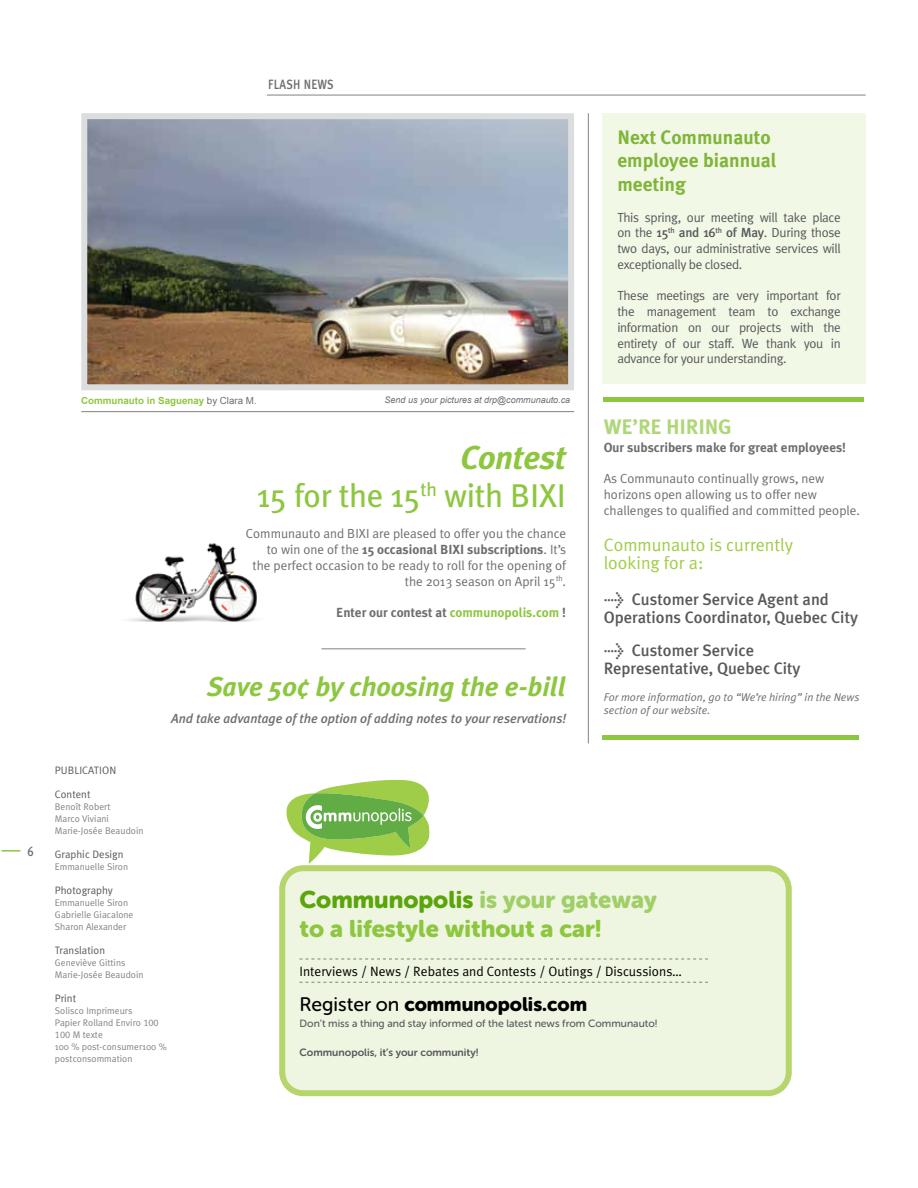
<style>
.page{position:relative;width:918px;height:1188px;background:#fff}
.page>*{position:absolute;margin:0;border:0;box-sizing:border-box;transform-origin:0 0}
.t1{font:33px/37.5px "Meta Plus";letter-spacing:-.01em;color:#8dc63f;text-align:right}
.t2{font:italic 700 27px "Meta Plus";color:#8dc63f}
.t3{font:24px/28.8px "Museo Sans Rounded 900";color:#8dc63f}
.t4{font:700 21px "Meta Plus";letter-spacing:-.01em;color:#afd779}
.t5{font:700 19.5px/23.2px "Meta Plus";color:#80b539}
.t6{font:19.5px "Museo Sans Rounded 900";color:#000}
.t7{font:18px/18px "Meta Plus Normal";color:#a0cd47}
.t8{font:500 16.5px/18px "Meta Plus";color:#58595b}
.t9{font:13.5px "Meta Plus Normal";color:#000}
.t10{font:13.5px "Meta Plus Medium Caps";letter-spacing:.02em;color:#6d6e71;scale:.85 1}
.t11{font:13.2px/15.8px "Meta Plus Normal";letter-spacing:-.025em;color:#58595b;text-align:justify}
.t12{font:13.2px/15.8px "Meta Plus Normal";color:#6d6e71}
.t13{font:700 13.2px "Meta Plus";color:#6d6e71}
.t14{font:italic 500 13.2px "Meta Plus";color:#6d6e71}
.t15{font:italic 11.25px/13.5px "Meta Plus Normal";color:#6d6e71}
.t16{font:10.8px "Meta Plus Normal";color:#58595b}
.t17{font:10.5px "Museo Sans Rounded 500";color:#58595b}
.t18{font:10.5px "Museo Sans Rounded 700";color:#58595b}
.t19{font:700 9.75px "Arial";color:#8dc63f}
.t20{font:9.6px/12px "Meta Plus Normal";color:#808285}
.t21{font:italic 9px "Arial";color:#6d6e71}
.s1{font-weight:400;color:#6d6e71}
.s2{font-weight:700;font-style:italic}
.s3{font-family:"Meta Plus Normal";font-weight:400}
.s4{color:#8dc63f}
.s5{font-family:"Meta Plus";font-weight:500}
.s6{font-family:"Meta Plus Normal Caps"}
.s7{color:#5aa509}
.s8{color:#a0cf67}
.s9{font-family:"Museo Sans Rounded 500"}
</style>
<div class="page">
<img style="left:128px;top:543px;width:129px;height:79px">
<div style="left:602px;top:113px;width:264px;height:271px;background:#f2f8e6"></div>
<svg style="left:286px;top:780px;width:144px;height:84px"></svg>
<div style="left:286px;top:872px;width:499px;height:217px;background:#eef5e0"></div>
<hr style="left:267px;top:95px;width:599px;height:1px;background:#808285">
<hr style="left:588px;top:113px;width:1px;height:630px;background:#808285">
<svg style="left:2px;top:850px;width:18px;height:2px"></svg>
<svg style="left:300px;top:959px;width:408px;height:1px"></svg>
<svg style="left:300px;top:982px;width:408px;height:1px"></svg>
<div style="left:279px;top:865px;width:513px;height:231px;border:6px solid #b6d66d;border-radius:21px"></div>
<hr style="left:604px;top:397px;width:260px;height:4px;background:#8dc63f">
<div style="left:602px;top:735px;width:257px;height:5px;background:#8dc63f"></div>
<img style="left:88px;top:120px;width:479px;height:263px">
<hr style="left:81px;top:411px;width:493px;height:1px;background:#808285">
<div style="left:81px;top:113px;width:493px;height:277px;border:6px solid #dcddde"></div>
<hr style="left:321px;top:649px;width:205px;height:1px;background:#808285">
<p class="t10" style="left:27px;top:843px;width:9px">6</p>
<p class="t10" style="left:268px;top:76px;width:79px">FLASH NEWS</p>
<p class="t19" style="left:81px;top:394px;width:177px">Communauto in Saguenay <span class="s1">by Clara M.</span></p>
<p class="t21" style="left:385px;top:394px;width:187px">Send us your pictures at drp@communauto.ca</p>
<h1 class="t1" style="left:257px;top:439px;width:311px"><span class="s2">Contest<br></span>15 for the 15<sup>th</sup> with BIXI</h1>
<p class="t12" style="left:246px;top:526px;width:322px">Communauto and BIXI are pleased to offer you the chance</p>
<p class="t13" style="left:267px;top:542px;width:301px"><span class="s3">to win one of the</span> 15 occasional BIXI subscriptions<span class="s3">. It’s</span></p>
<p class="t12" style="left:253px;top:557px;width:315px;text-align:right">the perfect occasion to be ready to roll for the opening of the 2013 season on April 15<sup>th</sup>.</p>
<p class="t13" style="left:336px;top:605px;width:231px">Enter our contest at <span class="s4">communopolis.com</span> !</p>
<h2 class="t2" style="left:207px;top:671px;width:361px">Save 50¢ by choosing the e-bill</h2>
<p class="t14" style="left:171px;top:710px;width:397px">And take advantage of the option of adding notes to your reservations!</p>
<h3 class="t5" style="left:617px;top:126px;width:161px">Next Communauto employee biannual meeting</h3>
<p class="t11" style="left:617px;top:209px;width:225px">This spring, our meeting will take place on the <span class="s5">15</span><sup>th</sup> <span class="s5">and 16</span><sup>th</sup> <span class="s5">of May</span>. During those two days, our administrative services will exceptionally be closed.</p>
<p class="t11" style="left:617px;top:288px;width:225px">These meetings are very important for the management team to exchange information on our projects with the entirety of our staff. We thank you in advance for your understanding.</p>
<h3 class="t4" style="left:604px;top:415px;width:130px">WE’RE HIRING</h3>
<p class="t13" style="left:604px;top:440px;width:244px">Our subscribers make for great employees!</p>
<p class="t12" style="left:604px;top:470px;width:258px">As Communauto continually grows, new horizons open allowing us to offer new challenges to qualified and committed people.</p>
<h3 class="t7" style="left:604px;top:535px;width:191px">Communauto is currently looking for a:</h3>
<p class="t8" style="left:604px;top:590px;width:256px">&gt; Customer Service Agent and<br>Operations Coordinator, Quebec City</p>
<p class="t8" style="left:604px;top:641px;width:198px">&gt; Customer Service<br>Representative, Quebec City</p>
<p class="t15" style="left:604px;top:690px;width:257px">For more information, go to “We’re hiring” in the News section of our website.</p>
<p class="t16" style="left:55px;top:764px;width:63px">PUBLICATION</p>
<p class="t16" style="left:55px;top:788px;width:37px">Content</p>
<p class="t20" style="left:55px;top:800px;width:90px">Benoît Robert<br>Marco Viviani<br>Marie-Josée Beaudoin</p>
<p class="t16" style="left:55px;top:848px;width:70px">Graphic Design</p>
<p class="t20" style="left:55px;top:860px;width:75px">Emmanuelle Siron</p>
<p class="t16" style="left:55px;top:884px;width:60px">Photography</p>
<p class="t20" style="left:55px;top:896px;width:80px">Emmanuelle Siron<br>Gabrielle Giacalone<br>Sharon Alexander</p>
<p class="t16" style="left:55px;top:944px;width:52px">Translation</p>
<p class="t20" style="left:55px;top:956px;width:90px">Geneviève Gittins<br>Marie-Josée Beaudoin</p>
<p class="t16" style="left:55px;top:992px;width:23px">Print</p>
<p class="t20" style="left:55px;top:1004px;width:113px">Solisco Imprimeurs<br>Papier Rolland Enviro <span class="s6">100<br>100</span> M texte<br>100 % post-consumer100 % postconsommation</p>
<h3 class="t3" style="left:300px;top:885px;width:359px"><span class="s7">Communopolis</span> <span class="s8">is your gateway </span>to a lifestyle without a car!</h3>
<p class="t9" style="left:300px;top:963px;width:384px">Interviews / News / Rebates and Contests / Outings / Discussions…</p>
<h3 class="t6" style="left:300px;top:993px;width:289px"><span class="s9">Register on</span> communopolis.com</h3>
<p class="t17" style="left:300px;top:1018px;width:360px">Don’t miss a thing and stay informed of the latest news from Communauto!</p>
<p class="t18" style="left:300px;top:1046px;width:181px">Communopolis, it’s your community!</p>
</div>
